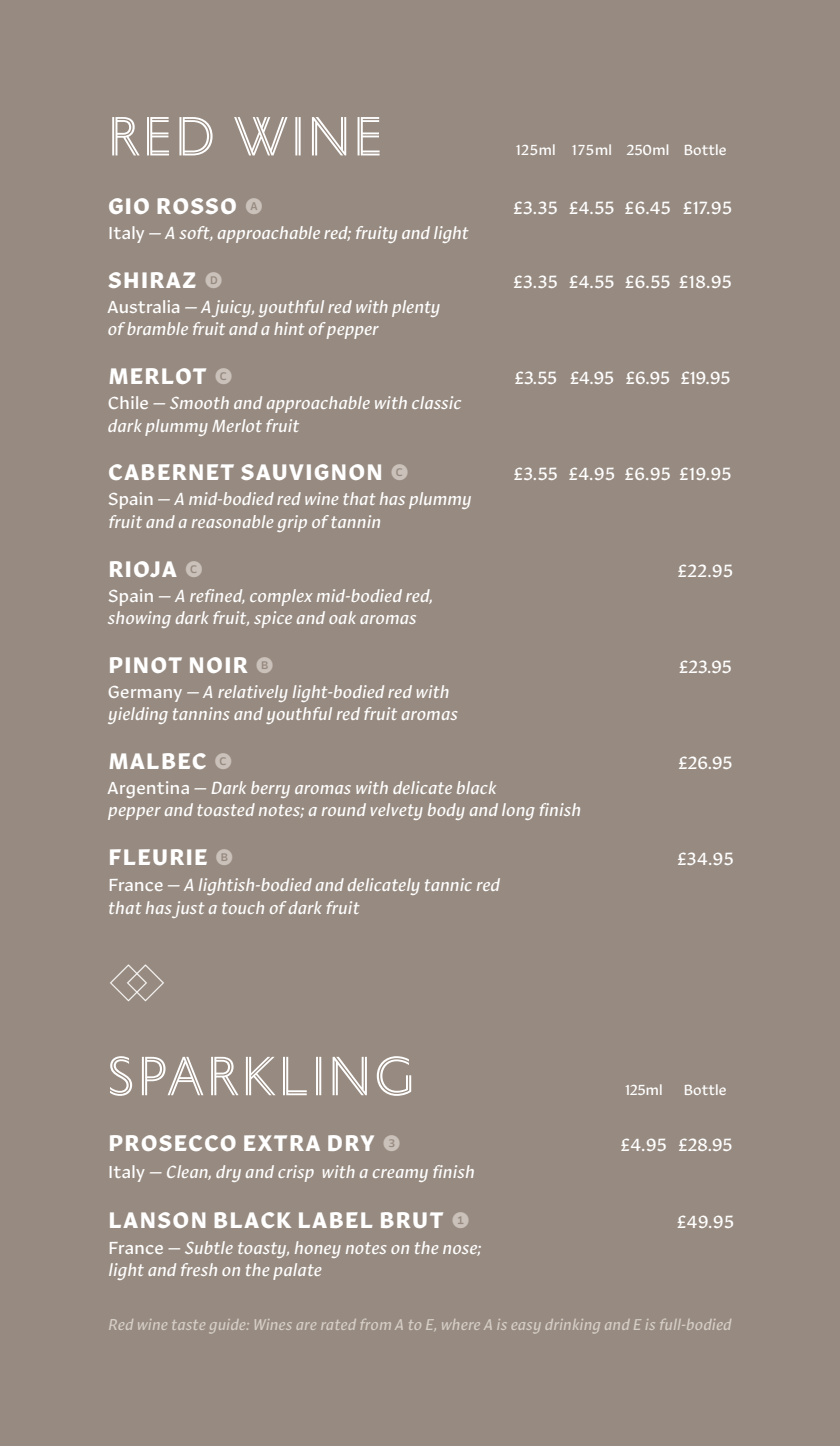
<style>
.page{position:relative;width:840px;height:1446px;background:#fff}
.page>*{position:absolute;margin:0;border:0;box-sizing:border-box;transform-origin:0 0}
.t1{font:58px "Portrait Inline Sans";letter-spacing:.065em;color:#fff}
.t2{font:700 23px "Robinson";letter-spacing:.055em;color:#fff}
.t3{font:18.2px "Robinson";letter-spacing:.04em;color:#fff}
.t4{font:italic 18px/22.4px "Robinson";letter-spacing:.02em;color:#fff}
.t5{font:italic 16px "Robinson";letter-spacing:.02em;color:#d5cec7}
.t6{font:15px "Robinson";letter-spacing:.01em;color:#fff}
.s1{font-style:normal}
.s2{color:#cac1ba}
</style>
<div class="page">
<div style="left:0;top:0;width:839px;height:1446px;background:#978a80"></div>
<h1 class="t1" style="left:108px;top:96px;width:275px">RED WINE</h1>
<p class="t6" style="left:516px;top:139px;width:212px">125ml 175ml 250ml Bottle</p>
<p class="t2" style="left:108px;top:188px;width:131px">GIO ROSSO</p>
<p class="t3" style="left:513px;top:193px;width:219px">£3.35 £4.55 £6.45 £17.95</p>
<p class="t4" style="left:109px;top:220px;width:361px"><span class="s1">Italy —</span> A soft, approachable red; fruity and light</p>
<p class="t2" style="left:108px;top:261px;width:90px">SHIRAZ</p>
<p class="t3" style="left:513px;top:267px;width:219px">£3.35 £4.55 £6.55 £18.95</p>
<p class="t4" style="left:107px;top:294px;width:334px"><span class="s1">Australia —</span> A juicy, youthful red with plenty of bramble fruit and a hint of pepper</p>
<p class="t2" style="left:109px;top:357px;width:100px">MERLOT</p>
<p class="t3" style="left:514px;top:363px;width:217px">£3.55 £4.95 £6.95 £19.95</p>
<p class="t4" style="left:108px;top:390px;width:355px"><span class="s1">Chile —</span> Smooth and approachable with classic dark plummy Merlot fruit</p>
<p class="t2" style="left:108px;top:454px;width:276px">CABERNET SAUVIGNON</p>
<p class="t3" style="left:513px;top:459px;width:219px">£3.55 £4.95 £6.95 £19.95</p>
<p class="t4" style="left:108px;top:486px;width:365px;line-height:23px"><span class="s1">Spain —</span> A mid-bodied red wine that has plummy fruit and a reasonable grip of tannin</p>
<p class="t2" style="left:108px;top:550px;width:70px">RIOJA</p>
<p class="t3" style="left:677px;top:556px;width:56px">£22.95</p>
<p class="t4" style="left:108px;top:583px;width:326px"><span class="s1">Spain —</span> A refined, complex mid-bodied red, showing dark fruit, spice and oak aromas</p>
<p class="t2" style="left:108px;top:646px;width:141px">PINOT NOIR</p>
<p class="t3" style="left:679px;top:652px;width:54px">£23.95</p>
<p class="t4" style="left:108px;top:679px;width:351px"><span class="s1">Germany —</span> A relatively light-bodied red with yielding tannins and youthful red fruit aromas</p>
<p class="t2" style="left:109px;top:742px;width:99px">MALBEC</p>
<p class="t3" style="left:678px;top:748px;width:55px">£26.95</p>
<p class="t4" style="left:107px;top:775px;width:475px"><span class="s1">Argentina —</span> Dark berry aromas with delicate black<br>pepper and toasted notes; a round velvety body and long finish</p>
<p class="t2" style="left:108px;top:838px;width:100px">FLEURIE</p>
<p class="t3" style="left:677px;top:844px;width:58px">£34.95</p>
<p class="t4" style="left:108px;top:871px;width:392px;line-height:23.6px"><span class="s1">France —</span> A lightish-bodied and delicately tannic red that has just a touch of dark fruit</p>
<h1 class="t1" style="left:108px;top:1036px;width:308px">SPARKLING</h1>
<p class="t6" style="left:625px;top:1078px;width:39px">125ml</p>
<p class="t6" style="left:683px;top:1078px;width:44px">Bottle</p>
<p class="t2" style="left:108px;top:1125px;width:294px">PROSECCO EXTRA DRY <span class="s2">✓</span></p>
<p class="t3" style="left:620px;top:1131px;width:113px">£4.95 £28.95</p>
<p class="t4" style="left:109px;top:1158px;width:367px"><span class="s1">Italy —</span> Clean, dry and crisp with a creamy finish</p>
<p class="t2" style="left:108px;top:1202px;width:336px">LANSON BLACK LABEL BRUT</p>
<p class="t3" style="left:676px;top:1208px;width:58px">£49.95</p>
<p class="t4" style="left:108px;top:1234px;width:374px"><span class="s1">France —</span> Subtle toasty, honey notes on the nose; light and fresh on the palate</p>
<p class="t5" style="left:109px;top:1312px;width:624px">Red wine taste guide: Wines are rated from A to E, where A is easy drinking and E is full-bodied</p>
</div>
